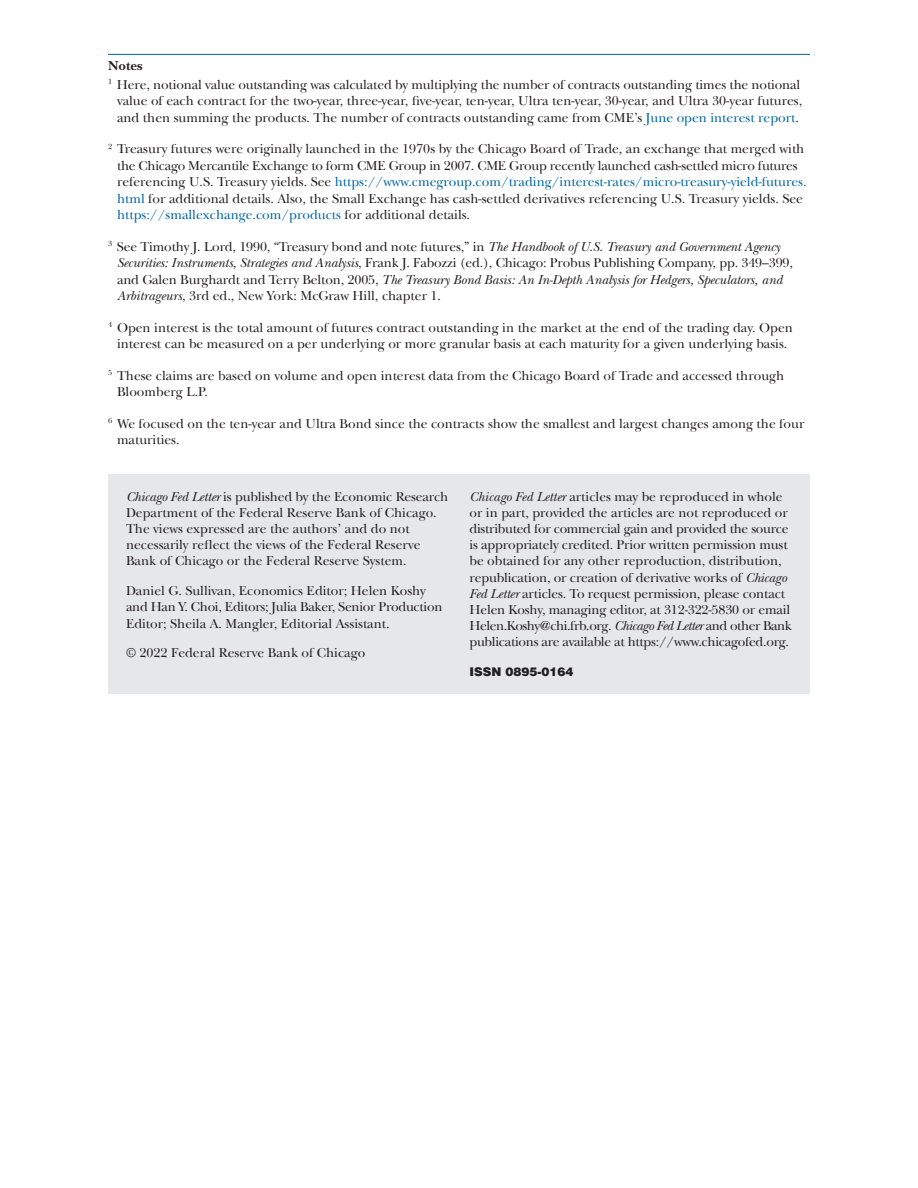
<style>
.page{position:relative;width:918px;height:1188px;background:#fff}
.page>*{position:absolute;margin:0;border:0;box-sizing:border-box;transform-origin:0 0}
.footnote{font:13.5px/16.2px "New Baskerville Std";color:#231f20}
.footnote-2{font:700 13.5px "New Baskerville Std";color:#231f20}
.t1{font:900 12px "Helvetica LT Std";color:#231f20}
.s1{color:#0065a4}
.s2{font-style:italic}
</style>
<div class="page">
<hr style="left:108px;top:54px;width:702px;height:1px;background:#0065a4">
<div style="left:108px;top:474px;width:702px;height:220px;background:#e6e7e9"></div>
<p class="footnote-2" style="left:108px;top:57px;width:36px">Notes</p>
<p class="footnote" style="left:117px;top:76px;width:687px;text-indent:-9px"><sup>1</sup> Here, notional value outstanding was calculated by multiplying the number of contracts outstanding times the notional value of each contract for the two-year, three-year, five-year, ten-year, Ultra ten-year, 30-year, and Ultra 30-year futures, and then summing the products. The number of contracts outstanding came from CME’s <span class="s1">June open interest report</span>.</p>
<p class="footnote" style="left:117px;top:141px;width:691px;text-indent:-9px"><sup>2</sup> Treasury futures were originally launched in the 1970s by the Chicago Board of Trade, an exchange that merged with the Chicago Mercantile Exchange to form CME Group in 2007. CME Group recently launched cash-settled micro futures referencing U.S. Treasury yields. See <span class="s1">https://www.cmegroup.com/trading/interest-rates/micro-treasury-yield-futures. html</span> for additional details. Also, the Small Exchange has cash-settled derivatives referencing U.S. Treasury yields. See <span class="s1">https://smallexchange.com/products</span> for additional details.</p>
<p class="footnote" style="left:117px;top:238px;width:677px;text-indent:-9px"><sup>3</sup> See Timothy J. Lord, 1990, “Treasury bond and note futures,” in <span class="s2">The Handbook of U.S. Treasury and Government Agency Securities: Instruments, Strategies and Analysis</span>, Frank J. Fabozzi (ed.), Chicago: Probus Publishing Company, pp. 349–399, and Galen Burghardt and Terry Belton, 2005, <span class="s2">The Treasury Bond Basis: An In-Depth Analysis for Hedgers, Speculators, and Arbitrageurs</span>, 3rd ed., New York: McGraw Hill, chapter 1.</p>
<p class="footnote" style="left:108px;top:319px;width:686px;text-align:center"><sup>4</sup> Open interest is the total amount of futures contract outstanding in the market at the end of the trading day. Open interest can be measured on a per underlying or more granular basis at each maturity for a given underlying basis.</p>
<p class="footnote" style="left:117px;top:367px;width:669px;text-indent:-9px"><sup>5</sup> These claims are based on volume and open interest data from the Chicago Board of Trade and accessed through<br>Bloomberg L.P.</p>
<p class="footnote" style="left:117px;top:415px;width:689px;text-indent:-9px"><sup>6</sup> We focused on the ten-year and Ultra Bond since the contracts show the smallest and largest changes among the four maturities.</p>
<p class="footnote" style="left:126px;top:488px;width:324px"><span class="s2">Chicago Fed Letter</span> is published by the Economic Research Department of the Federal Reserve Bank of Chicago.<br>The views expressed are the authors’ and do not necessarily reflect the views of the Federal Reserve Bank of Chicago or the Federal Reserve System.</p>
<p class="footnote" style="left:126px;top:583px;width:318px">Daniel G. Sullivan, Economics Editor; Helen Koshy and Han Y. Choi, Editors; Julia Baker, Senior Production<br>Editor; Sheila A. Mangler, Editorial Assistant.</p>
<p class="footnote" style="left:126px;top:645px;width:241px">© 2022 Federal Reserve Bank of Chicago</p>
<p class="footnote" style="left:469px;top:488px;width:324px"><span class="s2">Chicago Fed Letter</span> articles may be reproduced in whole or in part, provided the articles are not reproduced or distributed for commercial gain and provided the source is appropriately credited. Prior written permission must be obtained for any other reproduction, distribution, republication, or creation of derivative works of <span class="s2">Chicago Fed Letter</span> articles. To request permission, please contact Helen Koshy, managing editor, at 312-322-5830 or email Helen.Koshy@chi.frb.org. <span class="s2">Chicago Fed Letter</span> and other Bank publications are available at https://www.chicagofed.org.</p>
<p class="t1" style="left:469px;top:664px;width:106px">ISSN 0895-0164</p>
</div>
